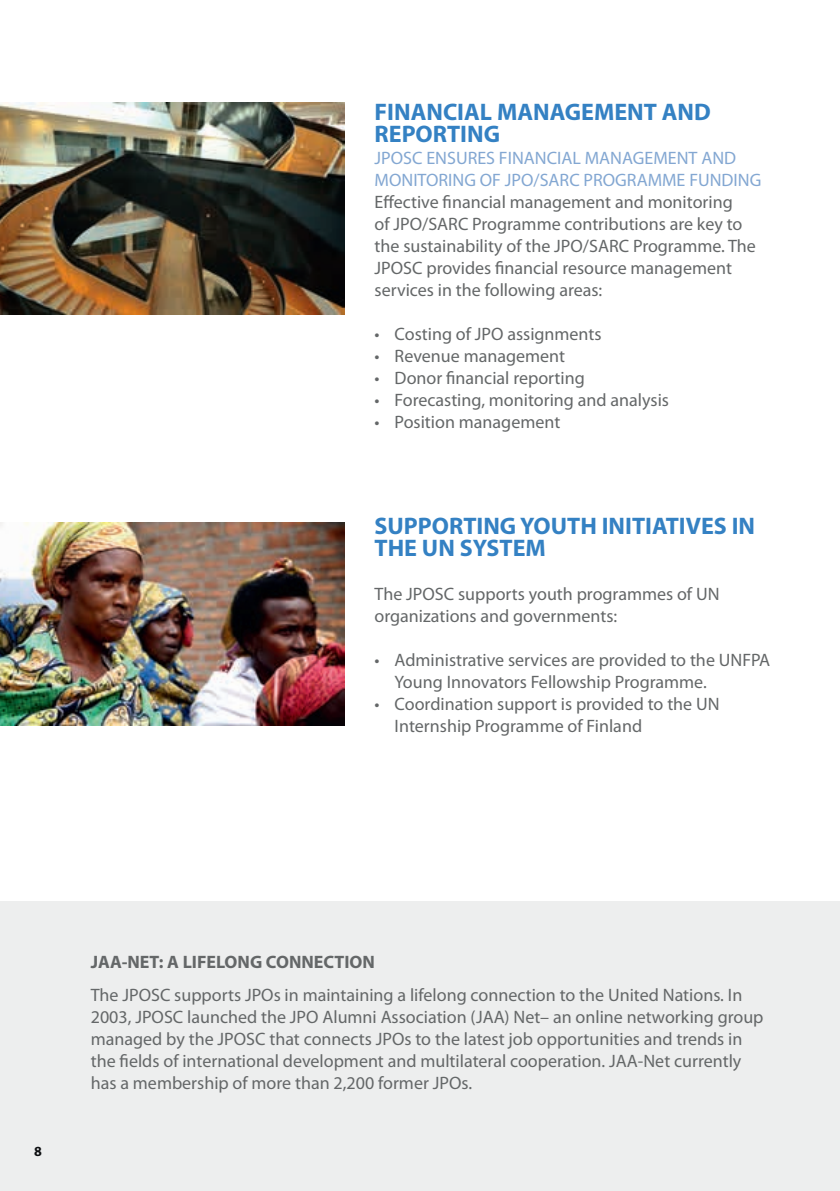
<style>
.page{position:relative;width:840px;height:1191px;background:#fff}
.page>*{position:absolute;margin:0;border:0;box-sizing:border-box;transform-origin:0 0}
.t1{font:700 24px/22px "Myriad Pro";color:#3481c3}
.t2{font:18px/22px "Myriad Pro";color:#646768}
.t3{font:18px/22px "Myriad Pro";color:#83a7d2}
.t4{font:700 18px "Myriad Pro";color:#646768}
.t5{font:700 14px "Myriad Pro";color:#0d0f11}
</style>
<div class="page">
<img style="left:0;top:102px;width:344px;height:212px">
<img style="left:0;top:522px;width:344px;height:204px">
<div style="left:0;top:901px;width:839px;height:290px;background:#edeeee"></div>
<h1 class="t1" style="left:374px;top:101px;width:337px">FINANCIAL MANAGEMENT AND<br>REPORTING</h1>
<p class="t3" style="left:374px;top:147px;width:388px">JPOSC ENSURES FINANCIAL MANAGEMENT AND<br>MONITORING OF JPO/SARC PROGRAMME FUNDING</p>
<p class="t2" style="left:374px;top:191px;width:382px">Effective financial management and monitoring<br>of JPO/SARC Programme contributions are key to the sustainability of the JPO/SARC Programme. The JPOSC provides financial resource management services in the following areas:</p>
<p class="t2" style="left:374px;top:323px;width:228px">• Costing of JPO assignments</p>
<p class="t2" style="left:374px;top:345px;width:192px">• Revenue management</p>
<p class="t2" style="left:374px;top:367px;width:211px">• Donor financial reporting</p>
<p class="t2" style="left:374px;top:389px;width:296px">• Forecasting, monitoring and analysis</p>
<p class="t2" style="left:374px;top:411px;width:187px">• Position management</p>
<h1 class="t1" style="left:374px;top:515px;width:382px">SUPPORTING YOUTH INITIATIVES IN<br>THE UN SYSTEM</h1>
<p class="t2" style="left:374px;top:583px;width:346px">The JPOSC supports youth programmes of UN organizations and governments:</p>
<p class="t2" style="left:394px;top:649px;width:377px;text-indent:-20px">• Administrative services are provided to the UNFPA<br>Young Innovators Fellowship Programme.</p>
<p class="t2" style="left:394px;top:693px;width:326px;text-indent:-20px">• Coordination support is provided to the UN<br>Internship Programme of Finland</p>
<p class="t5" style="left:34px;top:1143px;width:9px">8</p>
<p class="t4" style="left:91px;top:951px;width:285px">JAA-NET: A LIFELONG CONNECTION</p>
<p class="t2" style="left:91px;top:984px;width:673px">The JPOSC supports JPOs in maintaining a lifelong connection to the United Nations. In 2003, JPOSC launched the JPO Alumni Association (JAA) Net– an online networking group managed by the JPOSC that connects JPOs to the latest job opportunities and trends in the fields of international development and multilateral cooperation. JAA-Net currently has a membership of more than 2,200 former JPOs.</p>
</div>
